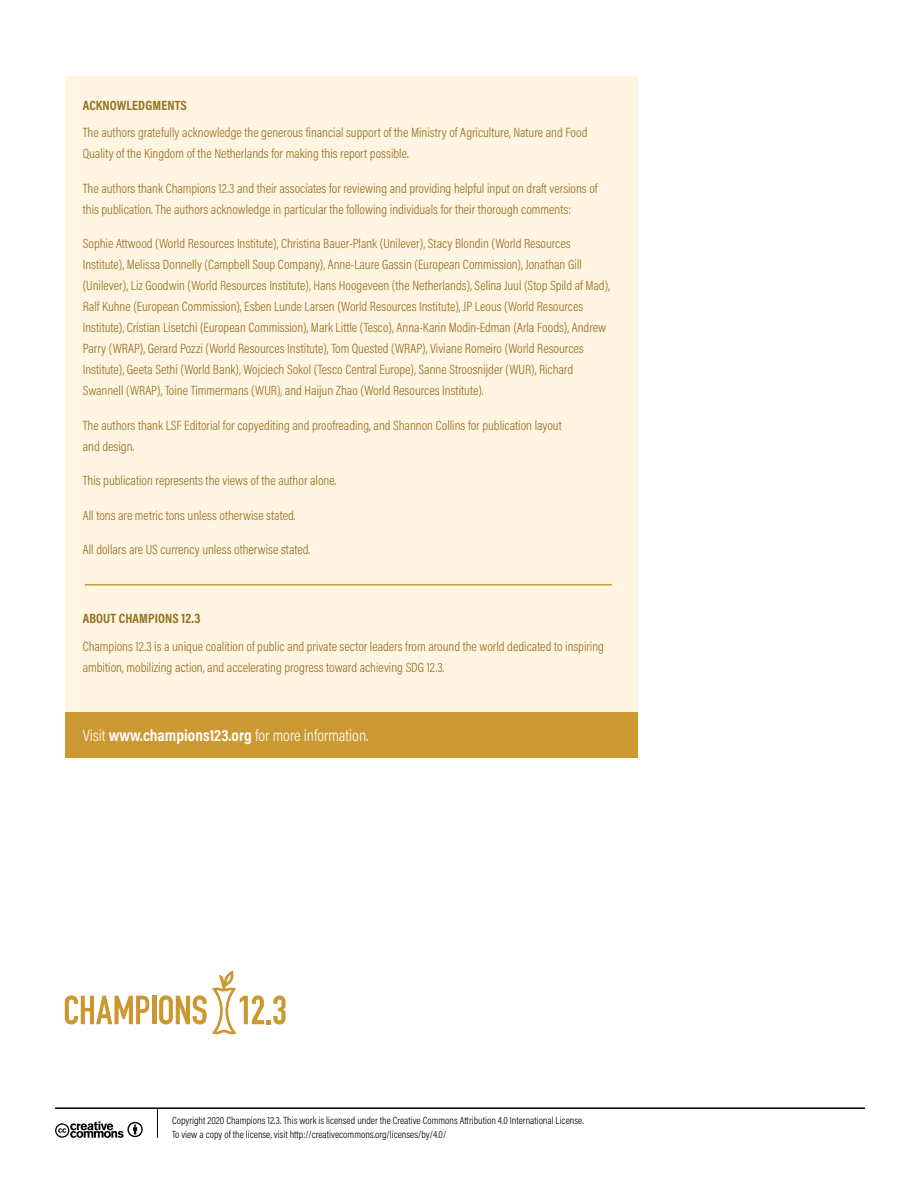
<style>
.page{position:relative;width:918px;height:1188px;background:#fff}
.page>*{position:absolute;margin:0;border:0;box-sizing:border-box;transform-origin:0 0}
.t1{font:300 16.5px "Acumin Pro Cond";color:#fff}
.t2{font:300 13.5px/21px "Acumin Pro Cond";color:#947020}
.t3{font:700 13.5px "Acumin Pro Cond";letter-spacing:.01em;color:#947020}
.t4{font:300 10.5px/13.5px "Acumin Pro Cond";color:#000}
.s1{font-weight:700}
</style>
<div class="page">
<div style="left:65px;top:76px;width:572px;height:674px;background:#fff5e2"></div>
<div style="left:65px;top:713px;width:572px;height:45px;background:#cb9831"></div>
<svg style="left:65px;top:995px;width:84px;height:29px"></svg>
<hr style="left:152px;top:996px;width:4px;height:28px;background:#ca9731">
<svg style="left:159px;top:971px;width:127px;height:63px"></svg>
<hr style="left:85px;top:584px;width:527px;height:2px;background:#cb9831">
<hr style="left:157px;top:1108px;width:1px;height:30px;background:#000">
<svg style="left:55px;top:1121px;width:88px;height:17px"></svg>
<hr style="left:55px;top:1107px;width:810px;height:2px;background:#000">
<p class="t3" style="left:83px;top:96px;width:106px">ACKNOWLEDGMENTS</p>
<p class="t2" style="left:83px;top:122px;width:506px">The authors gratefully acknowledge the generous financial support of the Ministry of Agriculture, Nature and Food<br>Quality of the Kingdom of the Netherlands for making this report possible.</p>
<p class="t2" style="left:83px;top:177px;width:516px">The authors thank Champions 12.3 and their associates for reviewing and providing helpful input on draft versions of this publication. The authors acknowledge in particular the following individuals for their thorough comments:</p>
<p class="t2" style="left:83px;top:233px;width:529px">Sophie Attwood (World Resources Institute), Christina Bauer-Plank (Unilever), Stacy Blondin (World Resources Institute), Melissa Donnelly (Campbell Soup Company), Anne-Laure Gassin (European Commission), Jonathan Gill (Unilever), Liz Goodwin (World Resources Institute), Hans Hoogeveen (the Netherlands), Selina Juul (Stop Spild af Mad), Ralf Kuhne (European Commission), Esben Lunde Larsen (World Resources Institute), JP Leous (World Resources Institute), Cristian Lisetchi (European Commission), Mark Little (Tesco), Anna-Karin Modin-Edman (Arla Foods), Andrew Parry (WRAP), Gerard Pozzi (World Resources Institute), Tom Quested (WRAP), Viviane Romeiro (World Resources Institute), Geeta Sethi (World Bank), Wojciech Sokol (Tesco Central Europe), Sanne Stroosnijder (WUR), Richard Swannell (WRAP), Toine Timmermans (WUR), and Haijun Zhao (World Resources Institute).</p>
<p class="t2" style="left:83px;top:414px;width:481px">The authors thank LSF Editorial for copyediting and proofreading, and Shannon Collins for publication layout and design.</p>
<p class="t2" style="left:83px;top:470px;width:255px">This publication represents the views of the author alone.</p>
<p class="t2" style="left:83px;top:504px;width:214px">All tons are metric tons unless otherwise stated.</p>
<p class="t2" style="left:83px;top:539px;width:229px">All dollars are US currency unless otherwise stated.</p>
<p class="t3" style="left:83px;top:610px;width:119px">ABOUT CHAMPIONS 12.3</p>
<p class="t2" style="left:83px;top:636px;width:523px">Champions 12.3 is a unique coalition of public and private sector leaders from around the world dedicated to inspiring ambition, mobilizing action, and accelerating progress toward achieving SDG 12.3.</p>
<p class="t1" style="left:83px;top:725px;width:287px">Visit <span class="s1">www.champions123.org</span> for more information.</p>
<p class="t4" style="left:172px;top:1114px;width:413px">Copyright 2020 Champions 12.3. This work is licensed under the Creative Commons Attribution 4.0 International License.<br>To view a copy of the license, visit http://creativecommons.org/licenses/by/4.0/</p>
</div>
